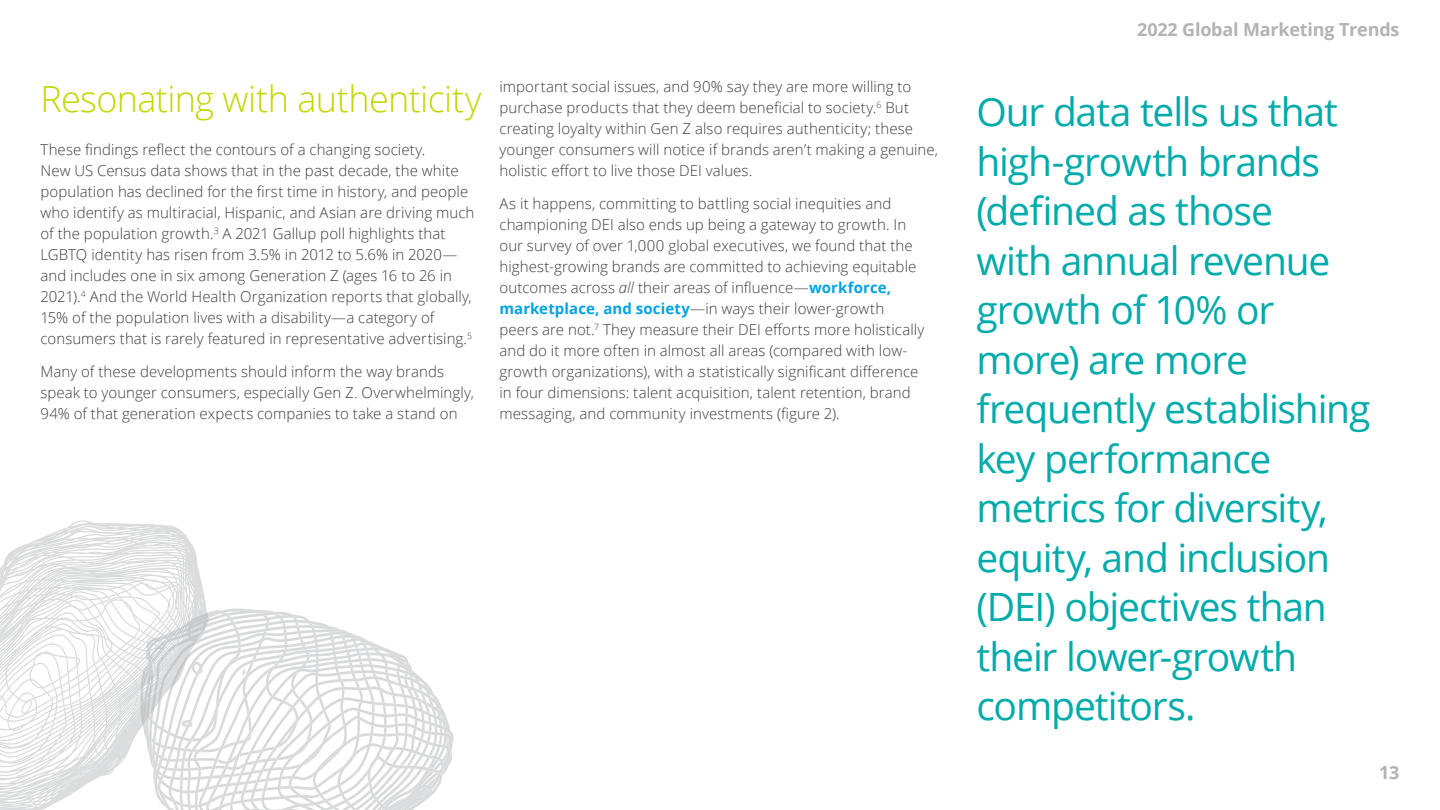
<style>
.page{position:relative;width:1440px;height:810px;background:#fff}
.page>*{position:absolute;margin:0;border:0;box-sizing:border-box;transform-origin:0 0}
.t1{font:39px/49.5px "Open Sans";letter-spacing:-.03em;color:#00abaa}
.t2{font:300 36px "Open Sans";letter-spacing:-.015em;color:#c4d600}
.t3{font:700 18px "Open Sans";letter-spacing:-.01em;color:#b3b3b3}
.t4{font:300 15px/21px "Open Sans";letter-spacing:.005em;color:#3a3c42}
.s1{font-style:italic}
.s2{font-weight:700;color:#00a3e2}
</style>
<div class="page">
<svg style="left:0;top:531px;width:454px;height:279px"></svg>
<h2 class="t2" style="left:40px;top:74px;width:443px">Resonating with authenticity</h2>
<p class="t4" style="left:40px;top:139px;width:435px">These findings reflect the contours of a changing society.<br>New US Census data shows that in the past decade, the white population has declined for the first time in history, and people who identify as multiracial, Hispanic, and Asian are driving much of the population growth.<sup>3</sup> A 2021 Gallup poll highlights that LGBTQ identity has risen from 3.5% in 2012 to 5.6% in 2020— and includes one in six among Generation Z (ages 16 to 26 in 2021).<sup>4</sup> And the World Health Organization reports that globally, 15% of the population lives with a disability—a category of consumers that is rarely featured in representative advertising.<sup>5</sup></p>
<p class="t4" style="left:40px;top:361px;width:435px">Many of these developments should inform the way brands speak to younger consumers, especially Gen Z. Overwhelmingly,<br>94% of that generation expects companies to take a stand on</p>
<p class="t4" style="left:500px;top:76px;width:440px">important social issues, and 90% say they are more willing to purchase products that they deem beneficial to society.<sup>6</sup> But creating loyalty within Gen Z also requires authenticity; these younger consumers will notice if brands aren’t making a genuine, holistic effort to live those DEI values.</p>
<p class="t4" style="left:500px;top:193px;width:426px">As it happens, committing to battling social inequities and championing DEI also ends up being a gateway to growth. In our survey of over 1,000 global executives, we found that the highest-growing brands are committed to achieving equitable outcomes across <span class="s1">all</span> their areas of influence—<span class="s2">workforce, marketplace, and society</span>—in ways their lower-growth peers are not.<sup>7</sup> They measure their DEI efforts more holistically and do it more often in almost all areas (compared with low&shy;growth organizations), with a statistically significant difference in four dimensions: talent acquisition, talent retention, brand messaging, and community investments (figure 2).</p>
<p class="t3" style="left:1137px;top:17px;width:264px">2022 Global Marketing Trends</p>
<p class="t1" style="left:976px;top:86px;width:395px">Our data tells us that high-growth brands (defined as those<br>with annual revenue growth of 10% or more) are more frequently establishing key performance metrics for diversity, equity, and inclusion (DEI) objectives than their lower-growth competitors.</p>
<p class="t3" style="left:1379px;top:760px;width:22px">13</p>
</div>
